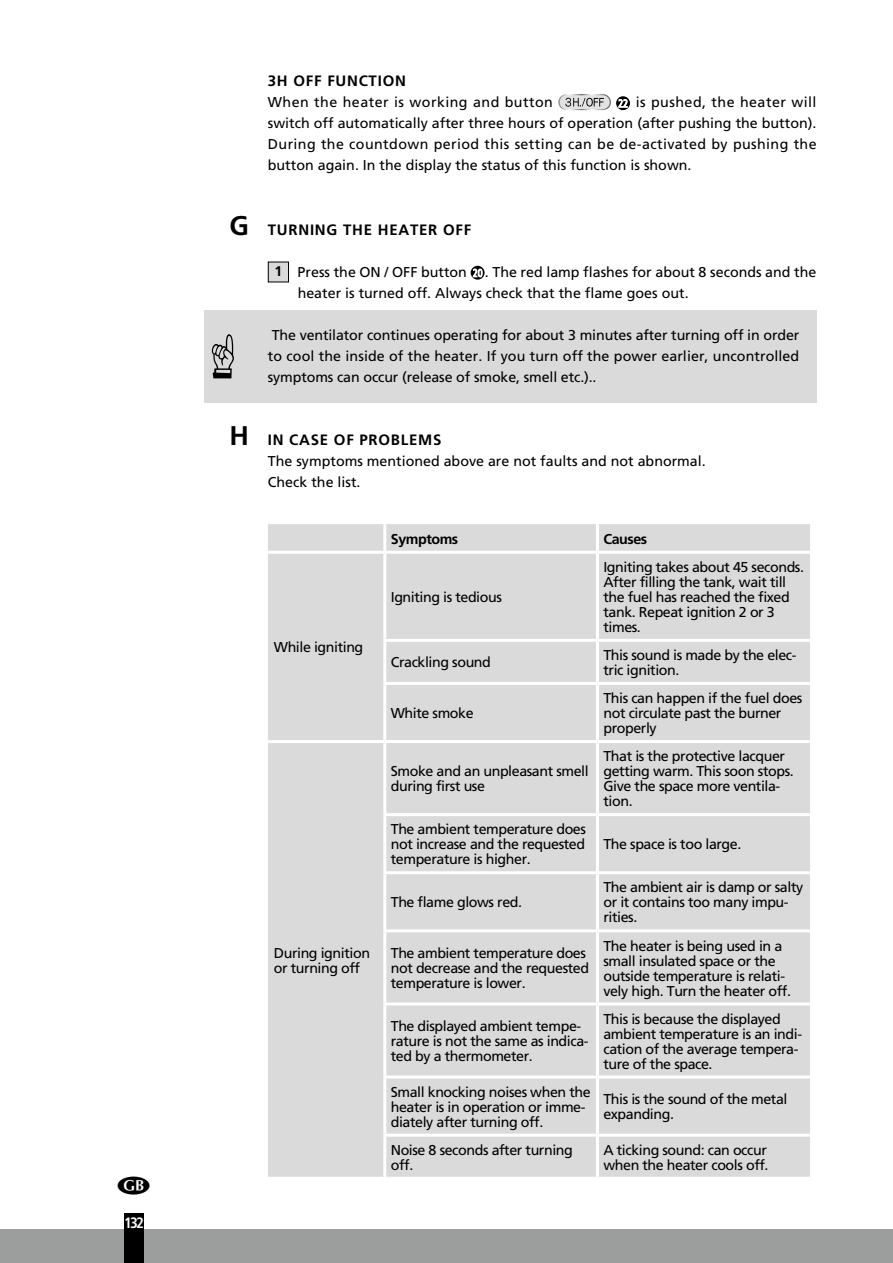
<style>
.page{position:relative;width:893px;height:1263px;background:#fff}
.page>*{position:absolute;margin:0;border:0;box-sizing:border-box;transform-origin:0 0}
.t1{font:700 15px "Frutiger";letter-spacing:.05em;color:#000}
.t2{font:700 condensed 15px "Frutiger";color:#fff}
.t3{font:14.25px/15px "Frutiger";letter-spacing:-.03em;color:#000}
.t4{font:14.25px/21px "Frutiger";color:#000}
.t5{font:14.25px "Frutiger";letter-spacing:.03em;color:#000}
.t6{font:700 14.25px "Frutiger";letter-spacing:-.03em;color:#000}
.s1{font-family:"Frutiger LT Std";font-stretch:condensed;font-size:11.1px;color:#fff}
.s2{font-size:27px}
.s3{font-weight:700;font-size:14.1px}
</style>
<div class="page">
<div style="left:0;top:1229px;width:893px;height:34px;background:#9c9d9d"></div>
<div style="left:124px;top:1213px;width:20px;height:50px;background:#000"></div>
<div style="left:204px;top:310px;width:612px;height:93px;background:#dadada"></div>
<svg style="left:558px;top:94px;width:53px;height:16px"></svg>
<div style="left:616px;top:96px;width:14px;height:14px;background:#000;border-radius:50%"></div>
<div style="left:268px;top:262px;width:21px;height:20px;background:#dadada"></div>
<div style="left:268px;top:262px;width:21px;height:20px;border:1px solid #000"></div>
<div style="left:471px;top:266px;width:14px;height:14px;background:#000;border-radius:50%"></div>
<div style="left:268px;top:524px;width:542px;height:653px;background:#dadada"></div>
<hr style="left:383px;top:524px;width:3px;height:27px;background:#fff">
<hr style="left:596px;top:524px;width:3px;height:27px;background:#fff">
<hr style="left:268px;top:551px;width:117px;height:3px;background:#fff">
<hr style="left:385px;top:551px;width:212px;height:3px;background:#fff">
<hr style="left:383px;top:554px;width:3px;height:85px;background:#fff">
<hr style="left:597px;top:551px;width:213px;height:3px;background:#fff">
<hr style="left:596px;top:554px;width:3px;height:85px;background:#fff">
<hr style="left:383px;top:639px;width:214px;height:3px;background:#fff">
<hr style="left:383px;top:642px;width:3px;height:40px;background:#fff">
<hr style="left:597px;top:639px;width:213px;height:3px;background:#fff">
<hr style="left:596px;top:642px;width:3px;height:40px;background:#fff">
<hr style="left:268px;top:740px;width:117px;height:3px;background:#fff">
<hr style="left:383px;top:682px;width:214px;height:3px;background:#fff">
<hr style="left:383px;top:685px;width:3px;height:55px;background:#fff">
<hr style="left:597px;top:682px;width:213px;height:3px;background:#fff">
<hr style="left:596px;top:685px;width:3px;height:55px;background:#fff">
<hr style="left:385px;top:740px;width:212px;height:3px;background:#fff">
<hr style="left:383px;top:743px;width:3px;height:70px;background:#fff">
<hr style="left:597px;top:740px;width:213px;height:3px;background:#fff">
<hr style="left:596px;top:743px;width:3px;height:70px;background:#fff">
<hr style="left:383px;top:813px;width:214px;height:3px;background:#fff">
<hr style="left:383px;top:816px;width:3px;height:55px;background:#fff">
<hr style="left:597px;top:813px;width:213px;height:3px;background:#fff">
<hr style="left:596px;top:816px;width:3px;height:55px;background:#fff">
<hr style="left:383px;top:871px;width:214px;height:3px;background:#fff">
<hr style="left:383px;top:874px;width:3px;height:55px;background:#fff">
<hr style="left:597px;top:871px;width:213px;height:3px;background:#fff">
<hr style="left:596px;top:874px;width:3px;height:55px;background:#fff">
<hr style="left:383px;top:929px;width:214px;height:3px;background:#fff">
<hr style="left:383px;top:932px;width:3px;height:70px;background:#fff">
<hr style="left:597px;top:929px;width:213px;height:3px;background:#fff">
<hr style="left:596px;top:932px;width:3px;height:70px;background:#fff">
<hr style="left:383px;top:1002px;width:214px;height:3px;background:#fff">
<hr style="left:383px;top:1005px;width:3px;height:70px;background:#fff">
<hr style="left:597px;top:1002px;width:213px;height:3px;background:#fff">
<hr style="left:596px;top:1005px;width:3px;height:70px;background:#fff">
<hr style="left:383px;top:1075px;width:214px;height:3px;background:#fff">
<hr style="left:383px;top:1078px;width:3px;height:56px;background:#fff">
<hr style="left:597px;top:1075px;width:213px;height:3px;background:#fff">
<hr style="left:596px;top:1078px;width:3px;height:56px;background:#fff">
<hr style="left:383px;top:1134px;width:214px;height:3px;background:#fff">
<hr style="left:383px;top:1137px;width:3px;height:40px;background:#fff">
<hr style="left:597px;top:1134px;width:213px;height:3px;background:#fff">
<hr style="left:596px;top:1137px;width:3px;height:40px;background:#fff">
<p class="t2" style="left:124px;top:1214px;width:21px">132</p>
<p class="t1" style="left:268px;top:72px;width:140px">3H OFF FUNCTION</p>
<p class="t5" style="left:268px;top:94px;width:287px">When the heater is working and button</p>
<p class="t3" style="left:268px;top:92px;width:550px;line-height:21px;text-align:justify;text-indent:350px"><span class="s1">22</span> is pushed, the heater will switch off automatically after three hours of operation (after pushing the button).<br>During the countdown period this setting can be de-activated by pushing the button again. In the display the status of this function is shown.</p>
<p class="t1" style="left:230px;top:221px;width:243px"><span class="s2">G</span> TURNING THE HEATER OFF</p>
<p class="t4" style="left:298px;top:261px;width:520px;text-indent:-23px"><span class="s3">1</span> Press the ON / OFF button <span class="s1">20</span> . The red lamp flashes for about 8 seconds and the heater is turned off. Always check that the flame goes out.</p>
<p class="t3" style="left:268px;top:324px;width:533px;line-height:21px;text-align:justify">The ventilator continues operating for about 3 minutes after turning off in order to cool the inside of the heater. If you turn off the power earlier, uncontrolled symptoms can occur (release of smoke, smell etc.)..</p>
<p class="t1" style="left:230px;top:431px;width:213px"><span class="s2">H</span> IN CASE OF PROBLEMS</p>
<p class="t4" style="left:268px;top:450px;width:439px">The symptoms mentioned above are not faults and not abnormal.<br>Check the list.</p>
<p class="t6" style="left:391px;top:530px;width:69px">Symptoms</p>
<p class="t6" style="left:603px;top:530px;width:45px">Causes</p>
<p class="t3" style="left:274px;top:640px;width:91px">While igniting</p>
<p class="t3" style="left:274px;top:945px;width:98px">During ignition or turning off</p>
<p class="t3" style="left:391px;top:589px;width:113px">Igniting is tedious</p>
<p class="t3" style="left:603px;top:559px;width:202px">Igniting takes about 45 seconds.<br>After filling the tank, wait till the fuel has reached the fixed tank. Repeat ignition 2 or 3 times.</p>
<p class="t3" style="left:391px;top:655px;width:102px">Crackling sound</p>
<p class="t3" style="left:603px;top:647px;width:195px">This sound is made by the elec&shy;tric ignition.</p>
<p class="t3" style="left:391px;top:705px;width:84px">White smoke</p>
<p class="t3" style="left:603px;top:690px;width:200px">This can happen if the fuel does not circulate past the burner properly</p>
<p class="t3" style="left:391px;top:764px;width:199px">Smoke and an unpleasant smell during first use</p>
<p class="t3" style="left:391px;top:822px;width:197px;text-align:justify">The ambient temperature does not increase and the requested temperature is higher.</p>
<p class="t3" style="left:391px;top:895px;width:133px">The flame glows red.</p>
<p class="t3" style="left:603px;top:749px;width:192px">That is the protective lacquer getting warm. This soon stops.<br>Give the space more ventila&shy;tion.</p>
<p class="t3" style="left:603px;top:837px;width:139px">The space is too large.</p>
<p class="t3" style="left:603px;top:880px;width:201px">The ambient air is damp or salty or it contains too many impu&shy;rities.</p>
<p class="t3" style="left:391px;top:945px;width:200px">The ambient temperature does not decrease and the requested temperature is lower.</p>
<p class="t3" style="left:603px;top:938px;width:189px">The heater is being used in a small insulated space or the outside temperature is relati&shy;vely high. Turn the heater off.</p>
<p class="t3" style="left:391px;top:1018px;width:199px">The displayed ambient tempe&shy;rature is not the same as indica&shy;ted by a thermometer.</p>
<p class="t3" style="left:603px;top:1011px;width:200px">This is because the displayed ambient temperature is an indi&shy;cation of the average tempera&shy;ture of the space.</p>
<p class="t3" style="left:391px;top:1084px;width:201px">Small knocking noises when the heater is in operation or imme&shy;diately after turning off.</p>
<p class="t3" style="left:603px;top:1092px;width:185px">This is the sound of the metal expanding.</p>
<p class="t3" style="left:391px;top:1142px;width:184px">Noise 8 seconds after turning off.</p>
<p class="t3" style="left:603px;top:1142px;width:167px">A ticking sound: can occur when the heater cools off.</p>
</div>
